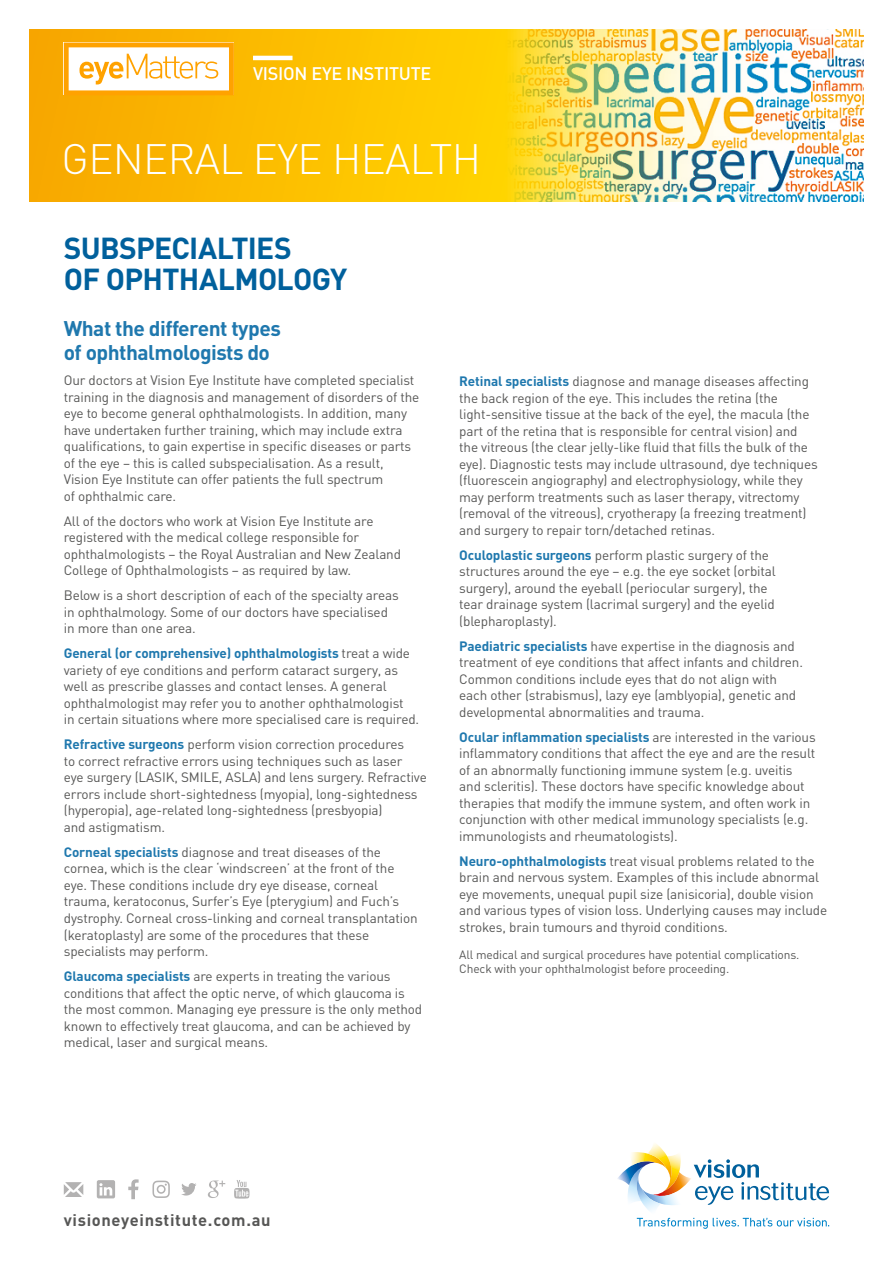
<style>
.page{position:relative;width:893px;height:1263px;background:#fff}
.page>*{position:absolute;margin:0;border:0;box-sizing:border-box;transform-origin:0 0}
.VEI_MAST_HEAD_B{font:300 42px "DIN";letter-spacing:-.015em;color:#fff}
.VEI_HEAD_A_DIN{font:700 30px/31.5px "DIN";letter-spacing:-.025em;color:#00609c}
.VEI_SUB_HEAD_A_DIN{font:700 21px/24px "DIN";letter-spacing:-.025em;color:#1f78ae}
.VEI_MAST_HEAD_B-2{font:500 18px "DIN";letter-spacing:-.015em;color:#fff}
.t1{font:700 16.5px "DIN";letter-spacing:.04em;color:#575756}
.VEI_BODY_DIN{font:13.5px/16.5px "DIN";letter-spacing:-.01em;color:#575756}
.VEI_REFERENCE{font:12px/14.2px "DIN";letter-spacing:-.01em;color:#575756}
.s1{font-weight:700;color:#1f78ae}
</style>
<div class="page">
<svg style="left:617px;top:1143px;width:212px;height:86px"></svg>
<svg style="left:30px;top:30px;width:474px;height:172px;background:#fbbd00"></svg>
<img style="left:504px;top:30px;width:359px;height:172px">
<svg style="left:234px;top:1180px;width:15px;height:18px"></svg>
<svg style="left:208px;top:1180px;width:17px;height:18px"></svg>
<svg style="left:128px;top:1179px;width:11px;height:20px"></svg>
<svg style="left:181px;top:1183px;width:15px;height:12px"></svg>
<svg style="left:152px;top:1180px;width:18px;height:18px"></svg>
<svg style="left:64px;top:1182px;width:19px;height:15px"></svg>
<svg style="left:97px;top:1180px;width:18px;height:18px"></svg>
<hr style="left:253px;top:56px;width:40px;height:4px;background:#fff">
<svg style="left:64px;top:43px;width:170px;height:52px"></svg>
<p class="VEI_MAST_HEAD_B-2" style="left:253px;top:62px;width:180px">VISION EYE INSTITUTE</p>
<p class="VEI_MAST_HEAD_B" style="left:62px;top:133px;width:421px">GENERAL EYE HEALTH</p>
<p class="VEI_HEAD_A_DIN" style="left:64px;top:231px;width:285px">SUBSPECIALTIES<br>OF OPHTHALMOLOGY</p>
<p class="VEI_SUB_HEAD_A_DIN" style="left:64px;top:316px;width:219px">What the different types of ophthalmologists do</p>
<p class="VEI_BODY_DIN" style="left:64px;top:372px;width:357px">Our doctors at Vision Eye Institute have completed specialist training in the diagnosis and management of disorders of the eye to become general ophthalmologists. In addition, many have undertaken further training, which may include extra qualifications, to gain expertise in specific diseases or parts of the eye – this is called subspecialisation. As a result, Vision Eye Institute can offer patients the full spectrum<br>of ophthalmic care.</p>
<p class="VEI_BODY_DIN" style="left:64px;top:512px;width:339px">All of the doctors who work at Vision Eye Institute are registered with the medical college responsible for ophthalmologists – the Royal Australian and New Zealand College of Ophthalmologists – as required by law.</p>
<p class="VEI_BODY_DIN" style="left:64px;top:587px;width:336px">Below is a short description of each of the specialty areas in ophthalmology. Some of our doctors have specialised in more than one area.</p>
<p class="VEI_BODY_DIN" style="left:64px;top:645px;width:357px"><span class="s1">General (or comprehensive) ophthalmologists</span> treat a wide variety of eye conditions and perform cataract surgery, as well as prescribe glasses and contact lenses. A general ophthalmologist may refer you to another ophthalmologist<br>in certain situations where more specialised care is required.</p>
<p class="VEI_BODY_DIN" style="left:64px;top:736px;width:365px"><span class="s1">Refractive surgeons</span> perform vision correction procedures<br>to correct refractive errors using techniques such as laser<br>eye surgery (LASIK, SMILE, ASLA) and lens surgery. Refractive errors include short-sightedness (myopia), long-sightedness (hyperopia), age-related long-sightedness (presbyopia)<br>and astigmatism.</p>
<p class="VEI_BODY_DIN" style="left:64px;top:844px;width:355px"><span class="s1">Corneal specialists</span> diagnose and treat diseases of the cornea, which is the clear ‘windscreen’ at the front of the eye. These conditions include dry eye disease, corneal trauma, keratoconus, Surfer’s Eye (pterygium) and Fuch’s dystrophy. Corneal cross-linking and corneal transplantation (keratoplasty) are some of the procedures that these specialists may perform.</p>
<p class="VEI_BODY_DIN" style="left:64px;top:968px;width:360px"><span class="s1">Glaucoma specialists</span> are experts in treating the various conditions that affect the optic nerve, of which glaucoma is the most common. Managing eye pressure is the only method known to effectively treat glaucoma, and can be achieved by medical, laser and surgical means.</p>
<p class="VEI_BODY_DIN" style="left:459px;top:373px;width:360px"><span class="s1">Retinal specialists</span> diagnose and manage diseases affecting the back region of the eye. This includes the retina (the light-sensitive tissue at the back of the eye), the macula (the part of the retina that is responsible for central vision) and the vitreous (the clear jelly-like fluid that fills the bulk of the eye). Diagnostic tests may include ultrasound, dye techniques (fluorescein angiography) and electrophysiology, while they may perform treatments such as laser therapy, vitrectomy (removal of the vitreous), cryotherapy (a freezing treatment) and surgery to repair torn/detached retinas.</p>
<p class="VEI_BODY_DIN" style="left:459px;top:546px;width:318px"><span class="s1">Oculoplastic surgeons</span> perform plastic surgery of the structures around the eye – e.g. the eye socket (orbital surgery), around the eyeball (periocular surgery), the tear drainage system (lacrimal surgery) and the eyelid (blepharoplasty).</p>
<p class="VEI_BODY_DIN" style="left:459px;top:637px;width:345px"><span class="s1">Paediatric specialists</span> have expertise in the diagnosis and treatment of eye conditions that affect infants and children.<br>Common conditions include eyes that do not align with each other (strabismus), lazy eye (amblyopia), genetic and developmental abnormalities and trauma.</p>
<p class="VEI_BODY_DIN" style="left:459px;top:728px;width:358px"><span class="s1">Ocular inflammation specialists</span> are interested in the various inflammatory conditions that affect the eye and are the result of an abnormally functioning immune system (e.g. uveitis and scleritis). These doctors have specific knowledge about therapies that modify the immune system, and often work in conjunction with other medical immunology specialists (e.g. immunologists and rheumatologists).</p>
<p class="VEI_BODY_DIN" style="left:459px;top:852px;width:370px"><span class="s1">Neuro-ophthalmologists</span> treat visual problems related to the brain and nervous system. Examples of this include abnormal eye movements, unequal pupil size (anisicoria), double vision and various types of vision loss. Underlying causes may include strokes, brain tumours and thyroid conditions.</p>
<p class="VEI_REFERENCE" style="left:459px;top:947px;width:342px">All medical and surgical procedures have potential complications.<br>Check with your ophthalmologist before proceeding.</p>
<p class="t1" style="left:64px;top:1209px;width:208px">visioneyeinstitute.com.au</p>
</div>
